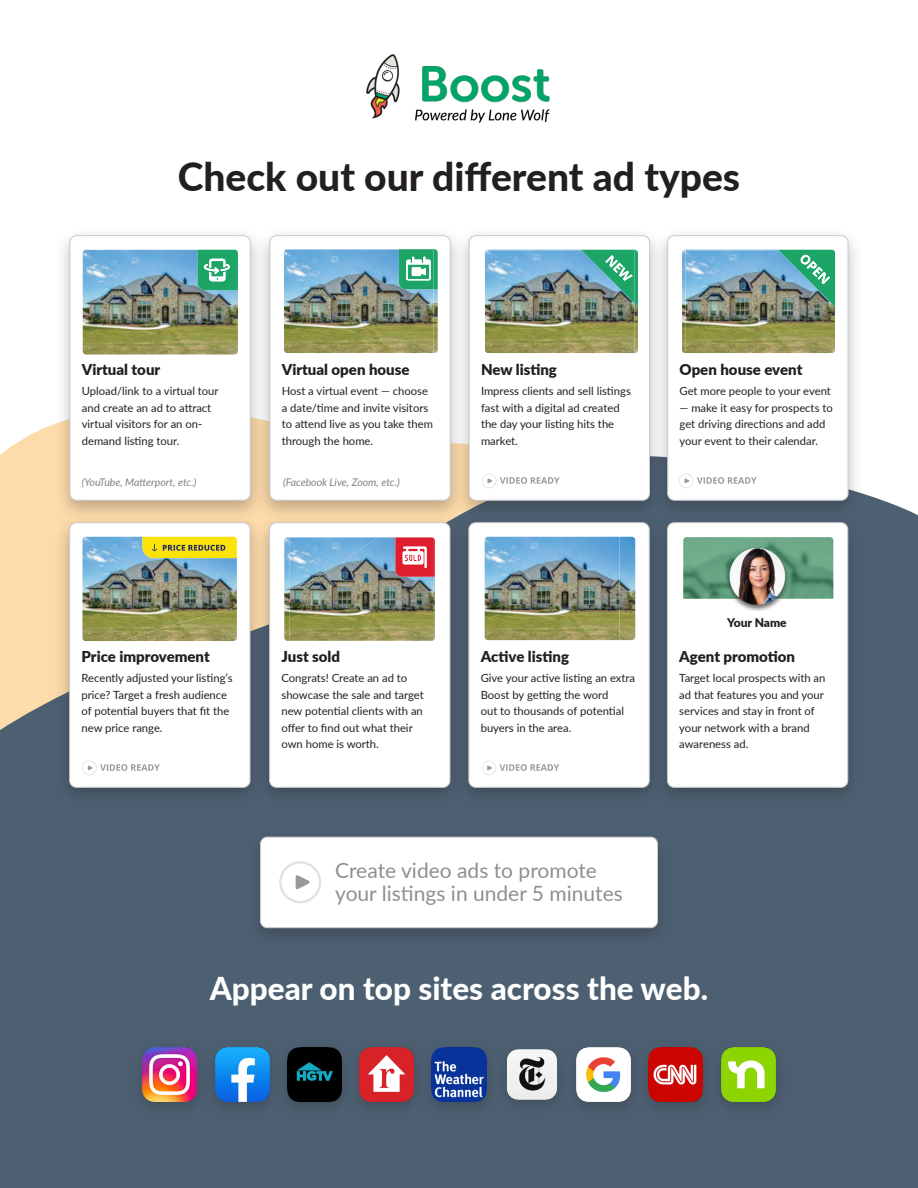
<style>
.page{position:relative;width:918px;height:1188px;background:#fff}
.page>*{position:absolute;margin:0;border:0;box-sizing:border-box;transform-origin:0 0}
.t1{font:800 39px "Lato";color:#231f20}
.t2{font:800 31.5px "Lato";color:#fff}
.t3{font:21px/22.5px "Lato";color:#8d8f92}
.t4{font:900 15px "Lato";color:#231f20}
.t5{font:900 12px "Lato";color:#231f20}
.t6{font:11.25px/16.5px "Lato";color:#231f20}
.t7{font:italic 10.5px "Lato";color:#7e8083}
</style>
<div class="page">
<div style="left:0;top:452px;width:918px;height:736px;background:#4d6072"></div>
<div style="left:128px;top:1037px;width:663px;height:85px;background:#4b5d6f"></div>
<img style="left:143px;top:1048px;width:54px;height:54px">
<img style="left:215px;top:1048px;width:54px;height:54px">
<img style="left:287px;top:1048px;width:54px;height:54px">
<img style="left:360px;top:1048px;width:54px;height:54px">
<img style="left:432px;top:1048px;width:54px;height:54px">
<img style="left:507px;top:1049px;width:51px;height:53px">
<img style="left:577px;top:1048px;width:53px;height:53px">
<img style="left:649px;top:1048px;width:54px;height:54px">
<img style="left:721px;top:1048px;width:54px;height:54px">
<img style="left:366px;top:55px;width:184px;height:68px">
<div style="left:652px;top:514px;width:211px;height:296px;background:#231f20;opacity:.3"></div>
<div style="left:667px;top:523px;width:181px;height:264px;background:#fff;border-radius:7px"></div>
<div style="left:667px;top:522px;width:181px;height:266px;border:1px solid #c9cacc;border-radius:7px"></div>
<div style="left:453px;top:514px;width:212px;height:296px;background:#48596a"></div>
<div style="left:469px;top:523px;width:180px;height:264px;background:#fff;border-radius:7px"></div>
<div style="left:468px;top:522px;width:182px;height:266px;border:1px solid #c9cacc;border-radius:7px"></div>
<div style="left:254px;top:514px;width:212px;height:296px;background:#231f20;opacity:.3"></div>
<div style="left:270px;top:523px;width:180px;height:264px;background:#fff;border-radius:7px"></div>
<div style="left:269px;top:522px;width:181px;height:266px;border:1px solid #c9cacc;border-radius:7px"></div>
<div style="left:54px;top:514px;width:212px;height:296px;background:#231f20;opacity:.3"></div>
<div style="left:70px;top:523px;width:180px;height:264px;background:#fff;border-radius:7px"></div>
<div style="left:69px;top:522px;width:181px;height:266px;border:1px solid #c9cacc;border-radius:7px"></div>
<img style="left:485px;top:537px;width:150px;height:103px">
<img style="left:290px;top:537px;width:145px;height:104px">
<img style="left:290px;top:537px;width:88px;height:53px">
<img style="left:284px;top:537px;width:6px;height:53px">
<img style="left:284px;top:590px;width:6px;height:51px">
<img style="left:403px;top:547px;width:24px;height:21px">
<img style="left:82px;top:537px;width:155px;height:104px">
<img style="left:121px;top:607px;width:116px;height:34px">
<img style="left:163px;top:545px;width:62px;height:6px">
<svg style="left:152px;top:544px;width:5px;height:8px"></svg>
<img style="left:82px;top:761px;width:15px;height:14px">
<svg style="left:88px;top:765px;width:5px;height:5px"></svg>
<img style="left:100px;top:764px;width:60px;height:7px">
<img style="left:481px;top:761px;width:15px;height:14px">
<svg style="left:487px;top:765px;width:5px;height:5px"></svg>
<img style="left:500px;top:764px;width:59px;height:7px">
<div style="left:245px;top:828px;width:428px;height:122px;background:#231f20;opacity:.3"></div>
<div style="left:261px;top:837px;width:396px;height:91px;background:#fff;border-radius:7px"></div>
<div style="left:260px;top:837px;width:398px;height:91px;border:1px solid #c9cacc;border-radius:7px"></div>
<img style="left:279px;top:861px;width:42px;height:42px">
<img style="left:296px;top:875px;width:14px;height:14px">
<div style="left:652px;top:227px;width:212px;height:296px;background:#231f20;opacity:.3"></div>
<div style="left:668px;top:236px;width:180px;height:264px;background:#fff;border-radius:7px"></div>
<div style="left:667px;top:235px;width:181px;height:266px;border:1px solid #c9cacc;border-radius:7px"></div>
<div style="left:453px;top:227px;width:212px;height:296px;background:#231f20;opacity:.3"></div>
<div style="left:469px;top:236px;width:181px;height:264px;background:#fff;border-radius:7px"></div>
<div style="left:469px;top:235px;width:181px;height:266px;border:1px solid #c9cacc;border-radius:7px"></div>
<div style="left:254px;top:227px;width:212px;height:296px;background:#231f20;opacity:.3"></div>
<div style="left:270px;top:236px;width:180px;height:264px;background:#fff;border-radius:7px"></div>
<div style="left:270px;top:235px;width:181px;height:266px;border:1px solid #c9cacc;border-radius:7px"></div>
<div style="left:54px;top:227px;width:212px;height:296px;background:#231f20;opacity:.3"></div>
<div style="left:70px;top:236px;width:180px;height:264px;background:#fff;border-radius:7px"></div>
<div style="left:70px;top:235px;width:181px;height:266px;border:1px solid #c9cacc;border-radius:7px"></div>
<img style="left:679px;top:473px;width:15px;height:15px">
<svg style="left:685px;top:478px;width:4px;height:5px"></svg>
<img style="left:697px;top:477px;width:60px;height:7px">
<img style="left:482px;top:473px;width:14px;height:15px">
<svg style="left:487px;top:478px;width:5px;height:5px"></svg>
<img style="left:500px;top:477px;width:60px;height:7px">
<img style="left:83px;top:250px;width:155px;height:105px">
<img style="left:197px;top:250px;width:41px;height:40px">
<img style="left:209px;top:259px;width:16px;height:22px">
<img style="left:204px;top:264px;width:26px;height:7px">
<svg style="left:214px;top:267px;width:5px;height:7px"></svg>
<img style="left:284px;top:249px;width:154px;height:104px">
<img style="left:399px;top:249px;width:38px;height:40px">
<img style="left:406px;top:257px;width:25px;height:23px">
<img style="left:412px;top:267px;width:14px;height:9px">
<img style="left:486px;top:250px;width:152px;height:1px">
<img style="left:485px;top:251px;width:149px;height:102px">
<img style="left:581px;top:250px;width:56px;height:53px">
<img style="left:605px;top:255px;width:28px;height:26px">
<img style="left:634px;top:307px;width:4px;height:46px">
<img style="left:634px;top:251px;width:4px;height:56px">
<img style="left:683px;top:250px;width:95px;height:1px">
<img style="left:682px;top:251px;width:153px;height:102px">
<img style="left:778px;top:250px;width:57px;height:57px">
<img style="left:801px;top:255px;width:29px;height:29px">
<img style="left:683px;top:537px;width:150px;height:74px">
<p class="t1" style="left:178px;top:148px;width:564px">Check out our different ad types</p>
<p class="t4" style="left:82px;top:358px;width:80px">Virtual tour</p>
<p class="t6" style="left:82px;top:382px;width:138px">Upload/link to a virtual tour and create an ad to attract virtual visitors for an on&shy;demand listing tour.</p>
<p class="t7" style="left:82px;top:474px;width:116px">(YouTube, Matterport, etc.)</p>
<p class="t7" style="left:283px;top:474px;width:118px">(Facebook Live, Zoom, etc.)</p>
<p class="t4" style="left:282px;top:358px;width:129px">Virtual open house</p>
<p class="t6" style="left:282px;top:382px;width:153px">Host a virtual event — choose a date/time and invite visitors to attend live as you take them through the home.</p>
<p class="t4" style="left:481px;top:358px;width:77px">New listing</p>
<p class="t6" style="left:481px;top:382px;width:151px">Impress clients and sell listings fast with a digital ad created the day your listing hits the market.</p>
<p class="t4" style="left:680px;top:358px;width:124px">Open house event</p>
<p class="t6" style="left:680px;top:382px;width:153px">Get more people to your event</p>
<p class="t6" style="left:680px;top:399px;width:155px">— make it easy for prospects to get driving directions and add your event to their calendar.</p>
<p class="t4" style="left:82px;top:645px;width:130px">Price improvement</p>
<p class="t6" style="left:82px;top:669px;width:153px">Recently adjusted your listing’s price? Target a fresh audience of potential buyers that fit the new price range.</p>
<p class="t4" style="left:281px;top:645px;width:60px">Just sold</p>
<p class="t6" style="left:281px;top:669px;width:144px">Congrats! Create an ad to showcase the sale and target new potential clients with an offer to find out what their own home is worth.</p>
<p class="t4" style="left:481px;top:645px;width:90px">Active listing</p>
<p class="t6" style="left:481px;top:669px;width:156px">Give your active listing an extra<br>Boost by getting the word<br>out to thousands of potential buyers in the area.</p>
<p class="t5" style="left:727px;top:614px;width:61px">Your Name</p>
<p class="t4" style="left:679px;top:645px;width:117px">Agent promotion</p>
<p class="t6" style="left:679px;top:669px;width:148px">Target local prospects with an ad that features you and your services and stay in front of your network with a brand awareness ad.</p>
<p class="t3" style="left:335px;top:858px;width:289px">Create video ads to promote your listings in under 5 minutes</p>
<p class="t2" style="left:210px;top:965px;width:500px">Appear on top sites across the web.</p>
</div>
